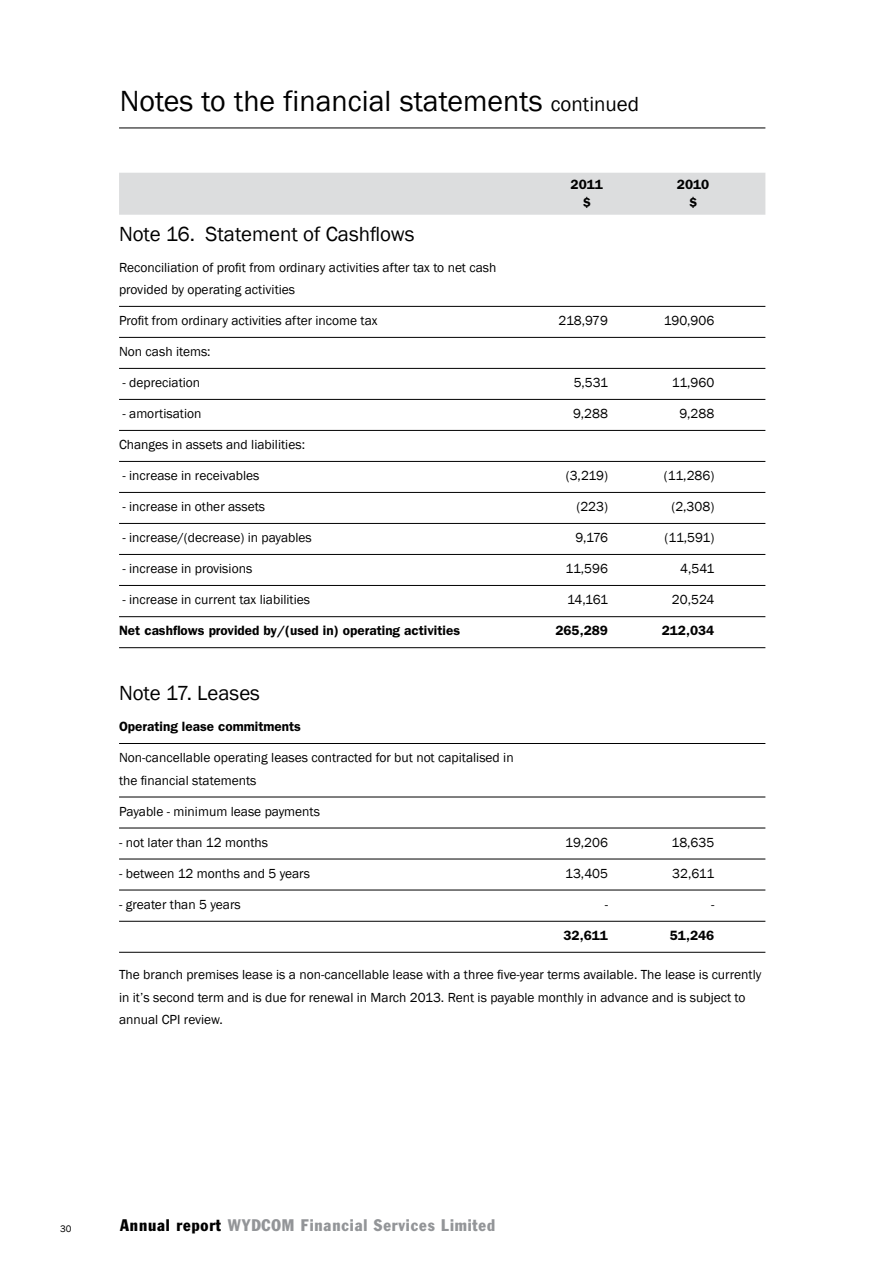
<style>
.page{position:relative;width:893px;height:1263px;background:#fff}
.page>*{position:absolute;margin:0;border:0;box-sizing:border-box;transform-origin:0 0}
.t1{font:30px "Franklin Gothic";color:#000}
.t2{font:21px "Franklin Gothic";color:#000}
.t3{font:condensed 16.5px "Franklin Gothic";letter-spacing:.05em;color:#939598}
.t4{font:13.5px/22.5px "Franklin Gothic";color:#000}
.t5{font:600 13.5px "Franklin Gothic";color:#000}
.t6{font:9.75px "Franklin Gothic";color:#000}
.s1{font-size:21px}
.s2{color:#000}
</style>
<div class="page">
<hr style="left:119px;top:128px;width:646px;height:1px;background:#000">
<div style="left:119px;top:173px;width:646px;height:42px;background:#dcddde"></div>
<hr style="left:119px;top:306px;width:646px;height:1px;background:#000">
<hr style="left:119px;top:337px;width:646px;height:1px;background:#000">
<hr style="left:119px;top:368px;width:646px;height:1px;background:#000">
<hr style="left:119px;top:399px;width:646px;height:1px;background:#000">
<hr style="left:119px;top:430px;width:646px;height:1px;background:#000">
<hr style="left:119px;top:461px;width:646px;height:1px;background:#000">
<hr style="left:119px;top:492px;width:646px;height:1px;background:#000">
<hr style="left:119px;top:523px;width:646px;height:1px;background:#000">
<hr style="left:119px;top:554px;width:646px;height:1px;background:#000">
<hr style="left:119px;top:585px;width:646px;height:1px;background:#000">
<hr style="left:119px;top:616px;width:646px;height:1px;background:#000">
<hr style="left:119px;top:647px;width:646px;height:1px;background:#000">
<hr style="left:119px;top:743px;width:646px;height:1px;background:#000">
<hr style="left:119px;top:797px;width:646px;height:1px;background:#000">
<hr style="left:119px;top:828px;width:646px;height:1px;background:#000">
<hr style="left:119px;top:859px;width:646px;height:1px;background:#000">
<hr style="left:119px;top:890px;width:646px;height:1px;background:#000">
<hr style="left:119px;top:921px;width:646px;height:1px;background:#000">
<hr style="left:119px;top:952px;width:646px;height:1px;background:#000">
<h1 class="t1" style="left:120px;top:82px;width:521px">Notes to the financial statements <span class="s1">continued</span></h1>
<p class="t5" style="left:571px;top:176px;width:34px">2011</p>
<p class="t5" style="left:677px;top:176px;width:34px">2010</p>
<p class="t5" style="left:583px;top:194px;width:10px">$</p>
<p class="t5" style="left:689px;top:194px;width:10px">$</p>
<h2 class="t2" style="left:119px;top:221px;width:297px">Note 16. Statement of Cashflows</h2>
<p class="t4" style="left:119px;top:256px;width:379px">Reconciliation of profit from ordinary activities after tax to net cash provided by operating activities</p>
<p class="t4" style="left:119px;top:310px;width:260px">Profit from ordinary activities after income tax</p>
<p class="t4" style="left:559px;top:310px;width:51px">218,979</p>
<p class="t4" style="left:664px;top:310px;width:52px">190,906</p>
<p class="t4" style="left:119px;top:341px;width:93px">Non cash items:</p>
<p class="t4" style="left:122px;top:372px;width:79px">- depreciation</p>
<p class="t4" style="left:574px;top:372px;width:36px">5,531</p>
<p class="t4" style="left:672px;top:372px;width:44px">11,960</p>
<p class="t4" style="left:122px;top:403px;width:81px">- amortisation</p>
<p class="t4" style="left:573px;top:403px;width:37px">9,288</p>
<p class="t4" style="left:679px;top:403px;width:37px">9,288</p>
<p class="t4" style="left:119px;top:434px;width:187px">Changes in assets and liabilities:</p>
<p class="t4" style="left:122px;top:465px;width:139px">- increase in receivables</p>
<p class="t4" style="left:566px;top:465px;width:44px">(3,219)</p>
<p class="t4" style="left:664px;top:465px;width:52px">(11,286)</p>
<p class="t4" style="left:122px;top:496px;width:144px">- increase in other assets</p>
<p class="t4" style="left:576px;top:496px;width:33px">(223)</p>
<p class="t4" style="left:671px;top:496px;width:44px">(2,308)</p>
<p class="t4" style="left:122px;top:527px;width:191px">- increase/(decrease) in payables</p>
<p class="t4" style="left:575px;top:527px;width:34px">9,176</p>
<p class="t4" style="left:664px;top:527px;width:51px">(11,591)</p>
<p class="t4" style="left:122px;top:558px;width:131px">- increase in provisions</p>
<p class="t4" style="left:565px;top:558px;width:44px">11,596</p>
<p class="t4" style="left:680px;top:558px;width:36px">4,541</p>
<p class="t4" style="left:122px;top:589px;width:189px">- increase in current tax liabilities</p>
<p class="t4" style="left:567px;top:589px;width:42px">14,161</p>
<p class="t4" style="left:672px;top:589px;width:44px">20,524</p>
<p class="t5" style="left:119px;top:623px;width:343px">Net cashflows provided by/(used in) operating activities</p>
<p class="t5" style="left:555px;top:623px;width:54px">265,289</p>
<p class="t5" style="left:662px;top:623px;width:54px">212,034</p>
<h2 class="t2" style="left:119px;top:680px;width:142px">Note 17. Leases</h2>
<p class="t5" style="left:119px;top:719px;width:183px">Operating lease commitments</p>
<p class="t4" style="left:119px;top:747px;width:396px">Non-cancellable operating leases contracted for but not capitalised in the financial statements</p>
<p class="t4" style="left:119px;top:800px;width:202px">Payable - minimum lease payments</p>
<p class="t4" style="left:119px;top:831px;width:151px">- not later than 12 months</p>
<p class="t4" style="left:565px;top:831px;width:44px">19,206</p>
<p class="t4" style="left:671px;top:831px;width:44px">18,635</p>
<p class="t4" style="left:119px;top:862px;width:193px">- between 12 months and 5 years</p>
<p class="t4" style="left:565px;top:862px;width:44px">13,405</p>
<p class="t4" style="left:672px;top:862px;width:44px">32,611</p>
<p class="t4" style="left:119px;top:893px;width:123px">- greater than 5 years</p>
<p class="t4" style="left:605px;top:893px;width:5px">-</p>
<p class="t4" style="left:711px;top:893px;width:5px">-</p>
<p class="t5" style="left:563px;top:927px;width:46px">32,611</p>
<p class="t5" style="left:670px;top:927px;width:46px">51,246</p>
<p class="t4" style="left:119px;top:964px;width:644px">The branch premises lease is a non-cancellable lease with a three five-year terms available. The lease is currently in it’s second term and is due for renewal in March 2013. Rent is payable monthly in advance and is subject to annual CPI review.</p>
<p class="t6" style="left:60px;top:1223px;width:13px">30</p>
<p class="t3" style="left:120px;top:1215px;width:377px"><span class="s2">Annual report</span> WYDCOM Financial Services Limited</p>
</div>
